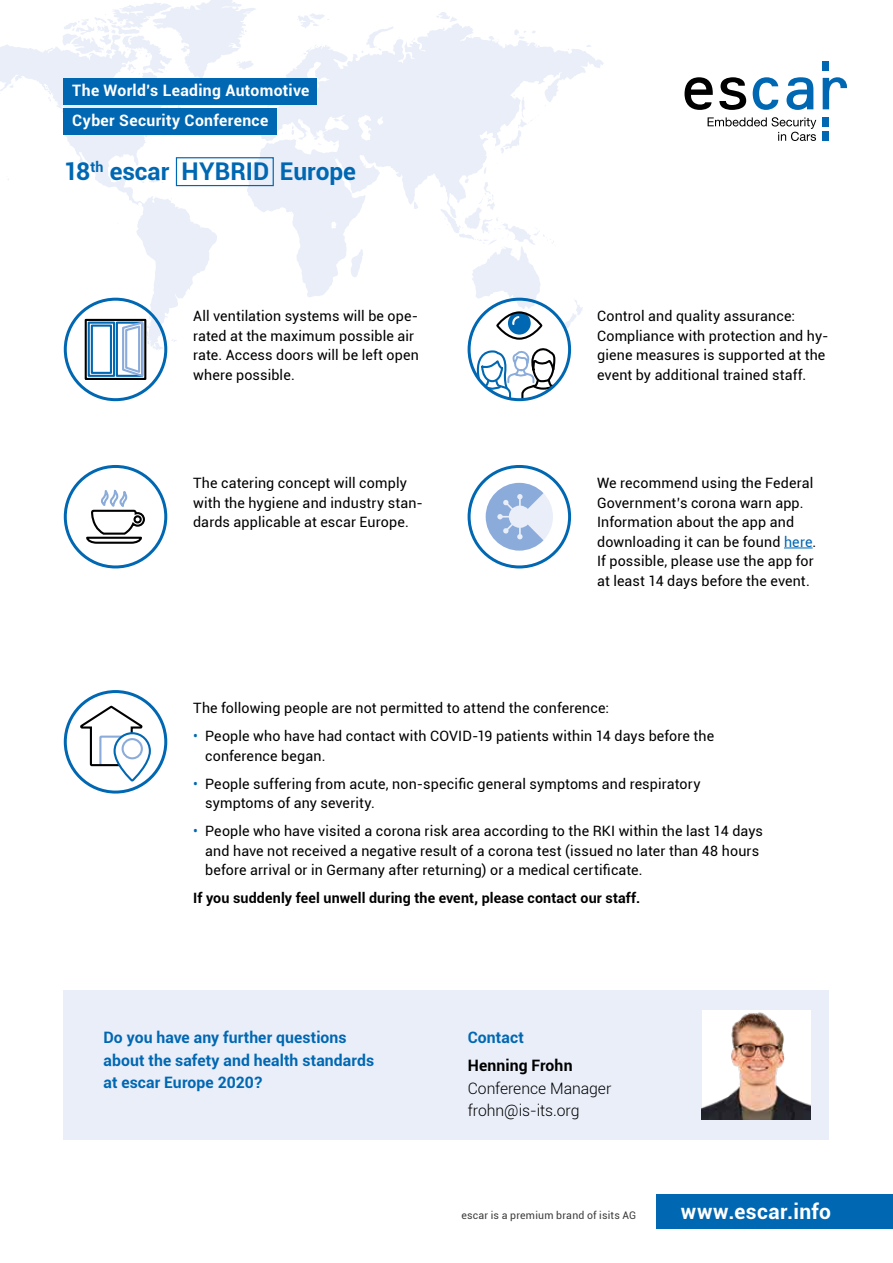
<style>
.page{position:relative;width:893px;height:1263px;background:#fff}
.page>*{position:absolute;margin:0;border:0;box-sizing:border-box;transform-origin:0 0}
.t1{font:700 24.45px "Roboto";color:#0067b2}
.t2{font:700 21px "Roboto";letter-spacing:.02em;color:#fff}
.t3{font:700 15.75px/22.5px "Roboto";letter-spacing:.005em;color:#0067b2}
.t4{font:700 15.75px/30px "Roboto";letter-spacing:.02em;color:#fff}
.t5{font:300 15.75px/22.5px "Roboto";color:#000}
.t6{font:700 15.75px "Roboto";letter-spacing:.01em;color:#000}
.t7{font:14.25px/19.5px "Roboto";letter-spacing:.01em;color:#000}
.t8{font:700 14.25px "Roboto";letter-spacing:.01em;color:#000}
.t9{font:10.5px "Roboto";letter-spacing:.02em;color:#3c3c3b}
.s1{color:#0067b2}
</style>
<div class="page">
<svg style="left:0;top:0;width:604px;height:102px"></svg>
<svg style="left:8px;top:102px;width:575px;height:249px"></svg>
<svg style="left:708px;top:117px;width:108px;height:24px"></svg>
<svg style="left:684px;top:77px;width:29px;height:33px"></svg>
<svg style="left:719px;top:77px;width:27px;height:33px"></svg>
<svg style="left:753px;top:77px;width:25px;height:33px"></svg>
<svg style="left:786px;top:77px;width:27px;height:33px"></svg>
<svg style="left:823px;top:77px;width:24px;height:32px"></svg>
<div style="left:823px;top:132px;width:6px;height:9px;background:#0067b2"></div>
<div style="left:823px;top:117px;width:6px;height:9px;background:#0067b2"></div>
<div style="left:822px;top:61px;width:7px;height:9px;background:#0067b2"></div>
<div style="left:64px;top:78px;width:253px;height:26px;background:#0067b2"></div>
<div style="left:64px;top:108px;width:213px;height:27px;background:#0067b2"></div>
<div style="left:176px;top:157px;width:98px;height:29px;border:1px solid #0067b2"></div>
<svg style="left:784px;top:548px;width:29px;height:1px"></svg>
<div style="left:656px;top:1194px;width:237px;height:34px;background:#0067b2"></div>
<div style="left:468px;top:465px;width:103px;height:103px;border:3px solid #0067b2;border-radius:50%"></div>
<div style="left:486px;top:483px;width:67px;height:68px;background:#e9eef9;border-radius:50%"></div>
<svg style="left:486px;top:483px;width:57px;height:68px"></svg>
<div style="left:468px;top:298px;width:103px;height:103px;border:3px solid #0067b2;border-radius:50%"></div>
<svg style="left:472px;top:310px;width:94px;height:90px"></svg>
<div style="left:64px;top:690px;width:103px;height:103px;border:3px solid #0067b2;border-radius:50%"></div>
<svg style="left:78px;top:704px;width:74px;height:79px"></svg>
<div style="left:123px;top:739px;width:19px;height:19px;background:#fff;border-radius:50%"></div>
<div style="left:122px;top:738px;width:21px;height:21px;border:2px solid #8bacdb;border-radius:50%"></div>
<div style="left:64px;top:990px;width:765px;height:150px;background:#e9eef9"></div>
<img style="left:702px;top:1010px;width:108px;height:109px">
<svg style="left:86px;top:491px;width:59px;height:53px"></svg>
<div style="left:64px;top:465px;width:103px;height:103px;border:3px solid #0067b2;border-radius:50%"></div>
<div style="left:64px;top:298px;width:103px;height:103px;border:3px solid #0067b2;border-radius:50%"></div>
<div style="left:85px;top:319px;width:61px;height:61px;border:2px solid #000"></div>
<div style="left:88px;top:322px;width:27px;height:55px;border:2px solid #0067b2"></div>
<div style="left:116px;top:322px;width:27px;height:55px;border:2px solid #0067b2"></div>
<div style="left:91px;top:325px;width:21px;height:49px;border:2px solid #0067b2"></div>
<svg style="left:121px;top:320px;width:24px;height:58px"></svg>
<p class="t4" style="left:72px;top:75px;width:239px">The World’s Leading Automotive<br>Cyber Security Conference</p>
<h1 class="t1" style="left:64px;top:154px;width:294px">18<sup>th</sup> escar HYBRID Europe</h1>
<p class="t7" style="left:193px;top:306px;width:227px">All ventilation systems will be ope&shy;rated at the maximum possible air rate. Access doors will be left open where possible.</p>
<p class="t7" style="left:193px;top:473px;width:231px">The catering concept will comply with the hygiene and industry stan&shy;dards applicable at escar Europe.</p>
<p class="t7" style="left:597px;top:306px;width:233px">Control and quality assurance:<br>Compliance with protection and hy&shy;giene measures is supported at the event by additional trained staff.</p>
<p class="t7" style="left:597px;top:473px;width:221px">We recommend using the Federal<br>Government’s corona warn app.<br>Information about the app and downloading it can be found <span class="s1">here</span>.<br>If possible, please use the app for at least 14 days before the event.</p>
<p class="t7" style="left:193px;top:698px;width:417px">The following people are not permitted to attend the conference:</p>
<p class="t7" style="left:205px;top:726px;width:510px;text-indent:-12px"><span class="s1">•</span> People who have had contact with COVID-19 patients within 14 days before the conference began.</p>
<p class="t7" style="left:205px;top:774px;width:497px;text-indent:-12px"><span class="s1">•</span> People suffering from acute, non-specific general symptoms and respiratory symptoms of any severity.</p>
<p class="t7" style="left:205px;top:821px;width:559px;text-indent:-12px"><span class="s1">•</span> People who have visited a corona risk area according to the RKI within the last 14 days and have not received a negative result of a corona test (issued no later than 48 hours before arrival or in Germany after returning) or a medical certificate.</p>
<p class="t8" style="left:193px;top:888px;width:448px">If you suddenly feel unwell during the event, please contact our staff.</p>
<p class="t3" style="left:103px;top:1025px;width:272px">Do you have any further questions about the safety and health standards at escar Europe 2020?</p>
<p class="t3" style="left:468px;top:1025px;width:58px">Contact</p>
<p class="t6" style="left:468px;top:1054px;width:106px">Henning Frohn</p>
<p class="t5" style="left:468px;top:1076px;width:145px">Conference Manager frohn@is-its.org</p>
<p class="t9" style="left:461px;top:1208px;width:176px">escar is a premium brand of isits AG</p>
<h2 class="t2" style="left:681px;top:1196px;width:152px">www.escar.info</h2>
</div>
